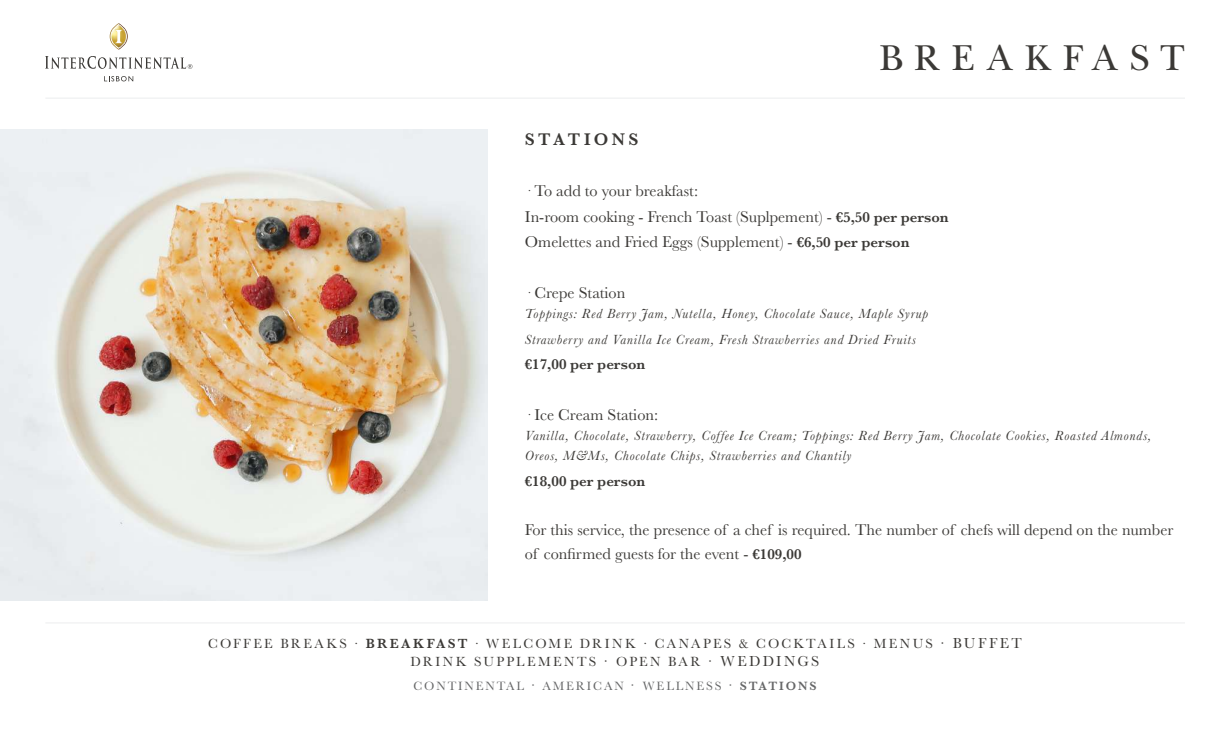
<style>
.page{position:relative;width:1230px;height:735px;background:#fff}
.page>*{position:absolute;margin:0;border:0;box-sizing:border-box;transform-origin:0 0}
.t1{font:37.5px "New Baskerville";letter-spacing:.33em;color:#3b3936}
.t2{font:600 17.5px "Baskerville";letter-spacing:.19em;color:#3b3936}
.t3{font:16.25px/25.5px "Baskerville";color:#3b3936}
.t4{font:600 15px "Baskerville";color:#3b3936}
.t5{font:italic 13.75px/25.5px "Baskerville";letter-spacing:.06em;color:#3b3936}
.t6{font:13.75px/17.5px "Baskerville MT Std";letter-spacing:.175em;color:#3b3936;text-align:center}
.t7{font:12.5px "Baskerville MT Std";letter-spacing:.15em;color:#666768}
.s1{font-weight:600;font-size:15px}
.s2{font-weight:600}
.s3{font-size:15px}
</style>
<div class="page">
<hr style="left:45px;top:98px;width:1140px;height:1px;background:#ecedee">
<img style="left:0;top:130px;width:487px;height:471px">
<hr style="left:45px;top:623px;width:1140px;height:1px;background:#ecedee">
<svg style="left:104px;top:76px;width:29px;height:5px"></svg>
<svg style="left:45px;top:56px;width:147px;height:13px"></svg>
<svg style="left:110px;top:23px;width:18px;height:27px"></svg>
<h1 class="t1" style="left:880px;top:37px;width:307px">BREAKFAST</h1>
<p class="t2" style="left:525px;top:127px;width:115px">STATIONS</p>
<p class="t3" style="left:525px;top:179px;width:425px">· To add to your breakfast:<br>In-room cooking - French Toast (Suplpement) - <span class="s1">€5,50 per person<br></span>Omelettes and Fried Eggs (Supplement) - <span class="s1">€6,50 per person</span></p>
<p class="t3" style="left:525px;top:281px;width:102px">· Crepe Station</p>
<p class="t5" style="left:525px;top:301px;width:405px">Toppings: Red Berry Jam, Nutella, Honey, Chocolate Sauce, Maple Syrup<br>Strawberry and Vanilla Ice Cream, Fresh Strawberries and Dried Fruits</p>
<p class="t4" style="left:525px;top:354px;width:122px">€17,00 per person</p>
<p class="t3" style="left:525px;top:403px;width:135px">· Ice Cream Station:</p>
<p class="t5" style="left:525px;top:426px;width:628px;line-height:20px">Vanilla, Chocolate, Strawberry, Coffee Ice Cream; Toppings: Red Berry Jam, Chocolate Cookies, Roasted Almonds,<br>Oreos, M&amp;Ms, Chocolate Chips, Strawberries and Chantily</p>
<p class="t4" style="left:525px;top:470px;width:122px">€18,00 per person</p>
<p class="t3" style="left:525px;top:518px;width:650px;line-height:23.8px">For this service, the presence of a chef is required. The number of chefs will depend on the number of confirmed guests for the event - <span class="s1">€109,00</span></p>
<p class="t6" style="left:208px;top:635px;width:815px">COFFEE BREAKS · <span class="s2">BREAKFAST</span> · WELCOME DRINK · CANAPES &amp; COCKTAILS · MENUS <span class="s3">· BUFFET<br></span>DRINK SUPPLEMENTS <span class="s3">·</span> OPEN BAR <span class="s3">· WEDDINGS</span></p>
<p class="t7" style="left:413px;top:679px;width:405px">CONTINENTAL <span class="s3">·</span> AMERICAN <span class="s3">·</span> WELLNESS <span class="s3">·</span> <span class="s2">STATIONS</span></p>
</div>
